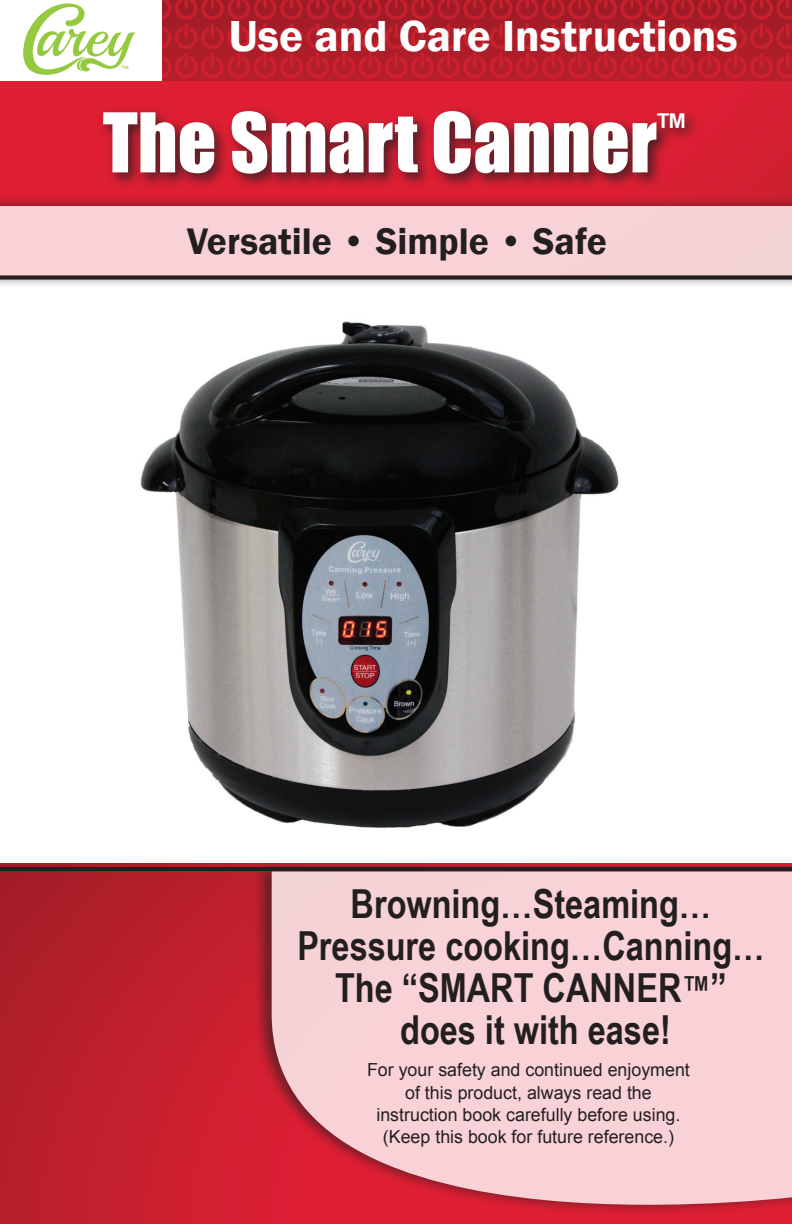
<style>
.page{position:relative;width:792px;height:1224px;background:#fff}
.page>*{position:absolute;margin:0;border:0;box-sizing:border-box;transform-origin:0 0}
.t1{font:76px "Impact";color:#fff}
.t2{font:600 44.6px "Franklin Gothic";color:#fff}
.t3{font:700 40px/42px "Arial Narrow";color:#231f20;text-align:center}
.t4{font:600 38px "Franklin Gothic";color:#231f20}
.t5{font:18px/22.4px "Arial";color:#231f20;text-align:center}
.s1{font-size:36px}
</style>
<div class="page">
<div style="left:0;top:0;width:792px;height:277px;background:#dd1e33"></div>
<div style="left:0;top:195px;width:792px;height:94px;background:#231f20;opacity:.75"></div>
<div style="left:0;top:206px;width:792px;height:72px;background:#f8d2d6"></div>
<svg style="left:0;top:864px;width:792px;height:360px;background:#bd1f2c"></svg>
<img style="left:162px;top:1px;width:630px;height:80px">
<div style="left:253px;top:861px;width:539px;height:354px;background:#231f20;opacity:.75"></div>
<svg style="left:272px;top:872px;width:520px;height:347px;background:#f3bdc3"></svg>
<hr style="left:0;top:867px;width:792px;height:4px;background:#231f20">
<div style="left:0;top:275px;width:792px;height:5px;background:#231f20"></div>
<div style="left:97px;top:105px;width:602px;height:85px;background:#231f20;opacity:.75"></div>
<div style="left:0;top:0;width:162px;height:81px;background:#fff"></div>
<svg style="left:23px;top:4px;width:113px;height:71px"></svg>
<img style="left:140px;top:321px;width:479px;height:507px">
<h2 class="t2" style="left:229px;top:9px;width:510px">Use and Care Instructions</h2>
<h1 class="t1" style="left:103px;top:84px;width:584px">The Smart Canner<sup>™</sup></h1>
<h3 class="t4" style="left:187px;top:218px;width:421px">Versatile • Simple • Safe</h3>
<h3 class="t3" style="left:297px;top:881px;width:469px">Browning…Steaming…<br>Pressure cooking…Canning…<br>The “SMART CANNER<span class="s1">™</span>” does it with ease!</h3>
<p class="t5" style="left:367px;top:1059px;width:324px">For your safety and continued enjoyment of this product, always read the instruction book carefully before using. (Keep this book for future reference.)</p>
</div>
